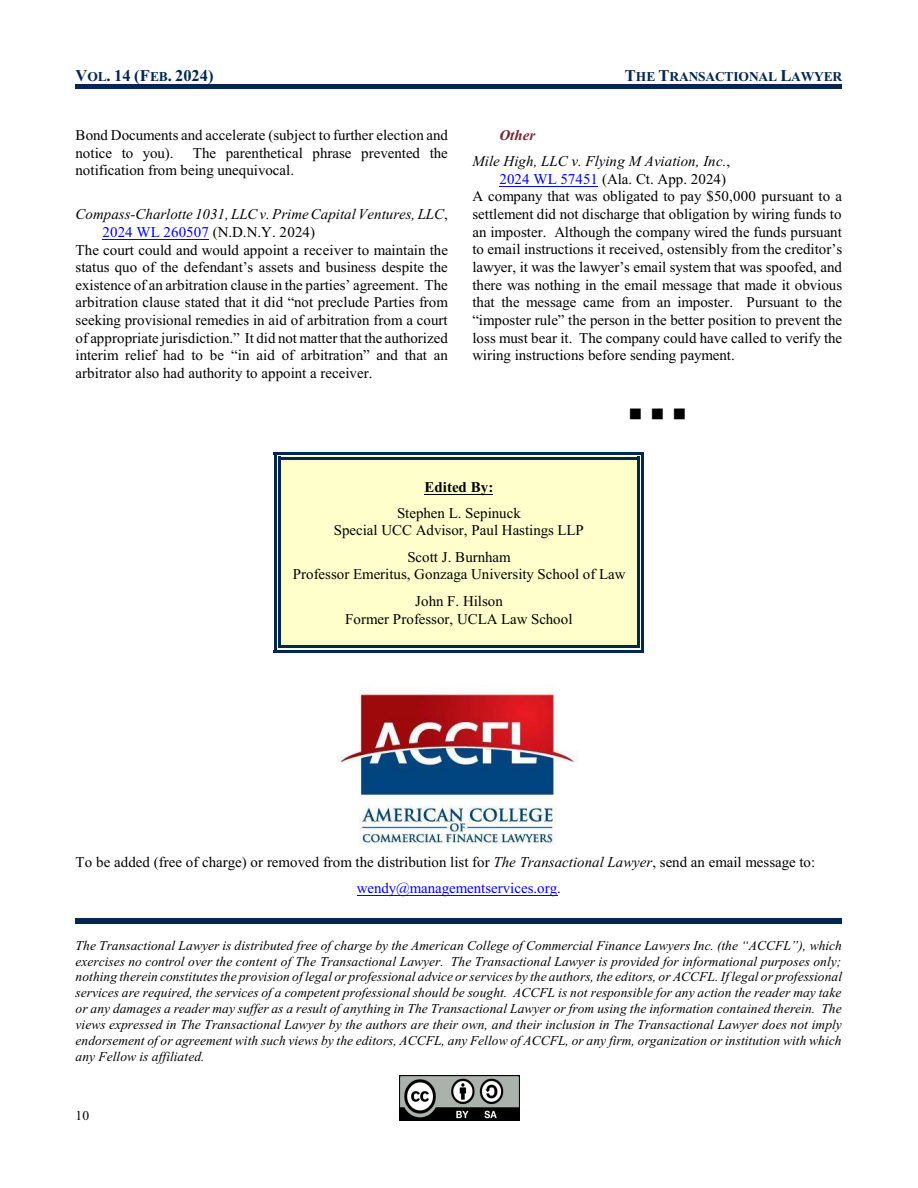
<style>
.page{position:relative;width:918px;height:1188px;background:#fff}
.page>*{position:absolute;margin:0;border:0;box-sizing:border-box;transform-origin:0 0}
.t1{font:700 16.5px "Times New Roman";color:#05264f}
.t2{font:15px/17.7px "Times New Roman";color:#000}
.t3{font:italic 15px/26.1px "Times New Roman";color:#000}
.t4{font:700 15px "Times New Roman";color:#000}
.t5{font:italic 13.5px/15.9px "Times New Roman";color:#000;text-align:justify}
.t6{font:700 13.5px "Times New Roman";letter-spacing:-.015em;color:#05264f}
.t7{font:13.5px "Times New Roman";color:#000}
.s1{font-size:13.5px}
.s2{font-size:16.5px}
.s3{font-style:normal}
.s4{color:#00f}
.s5{font-weight:700;color:#75242e}
.s6{font-style:italic}
</style>
<div class="page">
<hr style="left:76px;top:84px;width:766px;height:4px;background:#05264f">
<img style="left:337px;top:685px;width:241px;height:160px">
<hr style="left:103px;top:239px;width:106px;height:1px;background:#00f">
<hr style="left:500px;top:186px;width:98px;height:1px;background:#00f">
<hr style="left:357px;top:896px;width:200px;height:1px;background:#00f">
<div style="left:76px;top:919px;width:766px;height:5px;background:#05264f"></div>
<img style="left:399px;top:1076px;width:120px;height:44px">
<div style="left:278px;top:457px;width:362px;height:191px;background:#ffc"></div>
<hr style="left:425px;top:494px;width:68px;height:1px;background:#000">
<hr style="left:278px;top:457px;width:3px;height:191px;background:#05264f">
<hr style="left:637px;top:457px;width:3px;height:191px;background:#05264f">
<hr style="left:278px;top:457px;width:362px;height:2px;background:#05264f">
<hr style="left:278px;top:645px;width:362px;height:3px;background:#05264f">
<hr style="left:274px;top:452px;width:2px;height:200px;background:#05264f">
<hr style="left:641px;top:452px;width:3px;height:200px;background:#05264f">
<hr style="left:274px;top:452px;width:370px;height:3px;background:#05264f">
<hr style="left:274px;top:650px;width:370px;height:2px;background:#05264f">
<p class="t1" style="left:76px;top:69px;width:139px">V<span class="s1">OL</span>. 14 (F<span class="s1">EB</span>. 2024)</p>
<p class="t6" style="left:625px;top:72px;width:219px"><span class="s2">T</span>HE <span class="s2">T</span>RANSACTIONAL <span class="s2">L</span>AWYER</p>
<p class="t2" style="left:76px;top:127px;width:374px">Bond Documents and accelerate (subject to further election and notice to you).</p>
<p class="t2" style="left:76px;top:145px;width:374px;text-indent:117px">The parenthetical phrase prevented the notification from being unequivocal.</p>
<p class="t3" style="left:76px;top:203px;width:374px">Compass-Charlotte 1031, LLC v. Prime Capital Ventures, LLC<span class="s3">,</span></p>
<p class="t2" style="left:103px;top:224px;width:214px"><span class="s4">2024 WL 260507</span> (N.D.N.Y. 2024)</p>
<p class="t2" style="left:76px;top:242px;width:374px">The court could and would appoint a receiver to maintain the</p>
<p class="t2" style="left:76px;top:260px;width:374px">status quo of the defendant’s assets and business despite the</p>
<p class="t2" style="left:76px;top:277px;width:374px">existence of an arbitration clause in the parties’ agreement. The</p>
<p class="t2" style="left:76px;top:295px;width:374px">arbitration clause stated that it did “not preclude Parties from</p>
<p class="t2" style="left:76px;top:313px;width:374px">seeking provisional remedies in aid of arbitration from a court</p>
<p class="t2" style="left:76px;top:330px;width:374px">of appropriate jurisdiction.” It did not matter that the authorized</p>
<p class="t2" style="left:76px;top:348px;width:374px">interim relief had to be “in aid of arbitration” and that an</p>
<p class="t2" style="left:76px;top:366px;width:298px">arbitrator also had authority to appoint a receiver.</p>
<p class="t3" style="left:472px;top:123px;width:259px;text-indent:27px"><span class="s5">Other<br></span>Mile High, LLC v. Flying M Aviation, Inc.<span class="s3">,</span></p>
<p class="t2" style="left:472px;top:171px;width:371px;text-indent:27px"><span class="s4">2024 WL 57451</span> (Ala. Ct. App. 2024)<br>A company that was obligated to pay $50,000 pursuant to a settlement did not discharge that obligation by wiring funds to an imposter. Although the company wired the funds pursuant to email instructions it received, ostensibly from the creditor’s lawyer, it was the lawyer’s email system that was spoofed, and there was nothing in the email message that made it obvious that the message came from an imposter. Pursuant to the “imposter rule” the person in the better position to prevent the loss must bear it. The company could have called to verify the wiring instructions before sending payment.</p>
<p class="t4" style="left:425px;top:482px;width:70px">Edited By:</p>
<p class="t2" style="left:334px;top:505px;width:252px;text-align:center">Stephen L. Sepinuck<br>Special UCC Advisor, Paul Hastings LLP</p>
<p class="t2" style="left:293px;top:549px;width:334px;text-align:center">Scott J. Burnham<br>Professor Emeritus, Gonzaga University School of Law</p>
<p class="t2" style="left:345px;top:593px;width:229px;text-align:center">John F. Hilson<br>Former Professor, UCLA Law School</p>
<p class="t2" style="left:357px;top:850px;width:460px;line-height:26.4px;text-indent:-281px">To be added (free of charge) or removed from the distribution list for <span class="s6">The Transactional Lawyer</span>, send an email message to: <span class="s4">wendy@managementservices.org</span>.</p>
<p class="t5" style="left:76px;top:939px;width:768px">The Transactional Lawyer is distributed free of charge by the American College of Commercial Finance Lawyers Inc. (the “ACCFL”), which exercises no control over the content of The Transactional Lawyer. The Transactional Lawyer is provided for informational purposes only; nothing therein constitutes the provision of legal or professional advice or services by the authors, the editors, or ACCFL. If legal or professional services are required, the services of a competent professional should be sought. ACCFL is not responsible for any action the reader may take or any damages a reader may suffer as a result of anything in The Transactional Lawyer or from using the information contained therein. The views expressed in The Transactional Lawyer by the authors are their own, and their inclusion in The Transactional Lawyer does not imply endorsement of or agreement with such views by the editors, ACCFL, any Fellow of ACCFL, or any firm, organization or institution with which any Fellow is affiliated.</p>
<p class="t7" style="left:76px;top:1111px;width:15px">10</p>
</div>
